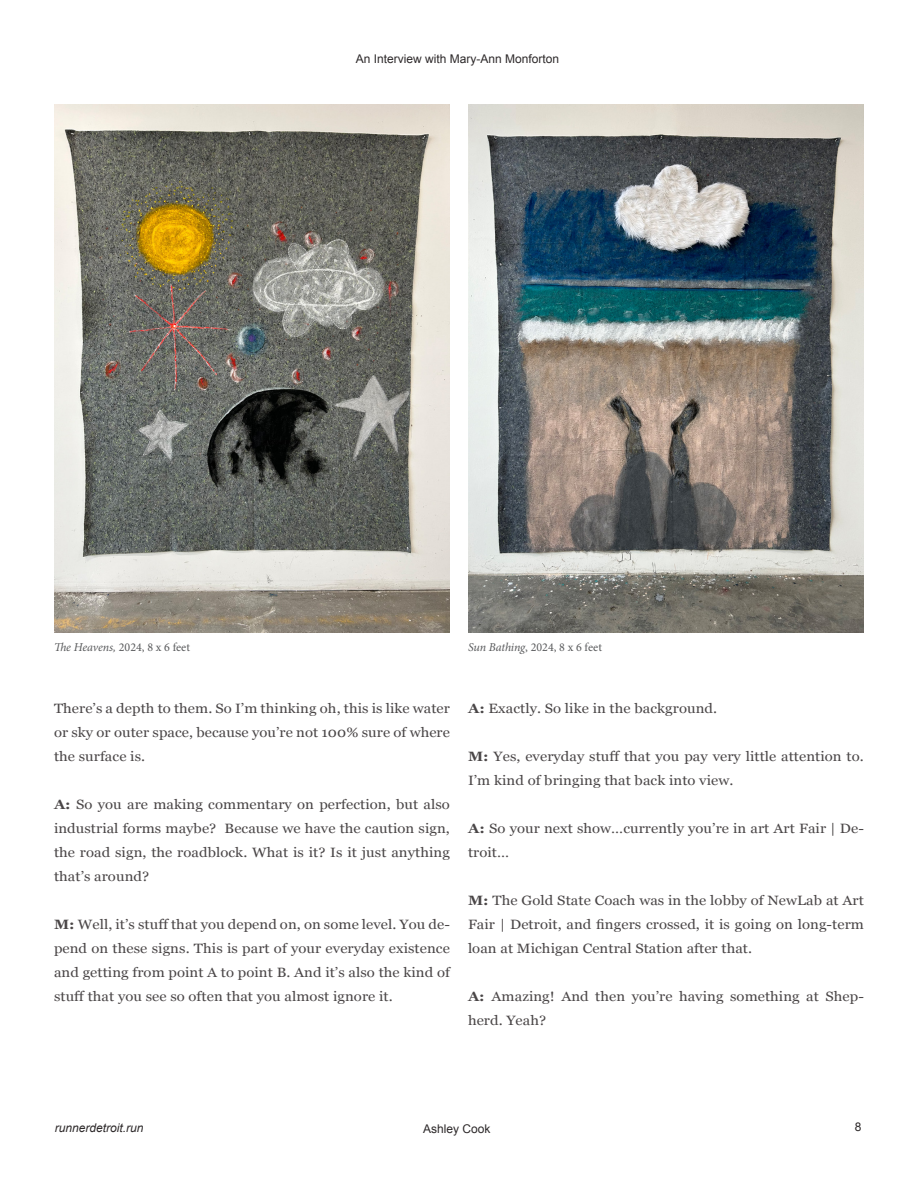
<style>
.page{position:relative;width:918px;height:1188px;background:#fff}
.page>*{position:absolute;margin:0;border:0;box-sizing:border-box;transform-origin:0 0}
.t1{font:13.5px/24px "Georgia";letter-spacing:.005em;color:#4a4647;text-align:justify;scale:1.1 1}
.t2{font:12px "Minion Pro";color:#58595b}
.t3{font:12px "Arial";color:#2d292a}
.t4{font:italic 12px "Arial";color:#2d292a}
.s1{font-style:italic}
.s2{font-weight:700}
</style>
<div class="page">
<img style="left:54px;top:104px;width:396px;height:528px">
<img style="left:468px;top:104px;width:396px;height:528px">
<p class="t3" style="left:356px;top:51px;width:205px">An Interview with Mary-Ann Monforton</p>
<p class="t2" style="left:54px;top:639px;width:138px"><span class="s1">The Heavens,</span> 2024, 8 x 6 feet</p>
<p class="t2" style="left:468px;top:639px;width:136px"><span class="s1">Sun Bathing</span>, 2024, 8 x 6 feet</p>
<p class="t1" style="left:54px;top:696px;width:361px">There’s a depth to them. So I’m thinking oh, this is like water or sky or outer space, because you’re not 100% sure of where the surface is.</p>
<p class="t1" style="left:54px;top:792px;width:361px"><span class="s2">A:</span> So you are making commentary on perfection, but also industrial forms maybe? Because we have the caution sign, the road sign, the roadblock. What is it? Is it just anything that’s around?</p>
<p class="t1" style="left:54px;top:912px;width:362px"><span class="s2">M:</span> Well, it’s stuff that you depend on, on some level. You de&shy;pend on these signs. This is part of your everyday existence and getting from point A to point B. And it’s also the kind of stuff that you see so often that you almost ignore it.</p>
<p class="t1" style="left:468px;top:695px;width:228px"><span class="s2">A:</span> Exactly. So like in the background.</p>
<p class="t1" style="left:468px;top:743px;width:361px"><span class="s2">M:</span> Yes, everyday stuff that you pay very little attention to.<br>I’m kind of bringing that back into view.</p>
<p class="t1" style="left:468px;top:815px;width:361px"><span class="s2">A:</span> So your next show…currently you’re in art Art Fair | De&shy;troit…</p>
<p class="t1" style="left:468px;top:887px;width:361px"><span class="s2">M:</span> The Gold State Coach was in the lobby of NewLab at Art Fair | Detroit, and fingers crossed, it is going on long-term loan at Michigan Central Station after that.</p>
<p class="t1" style="left:468px;top:983px;width:361px"><span class="s2">A:</span> Amazing! And then you’re having something at Shep&shy;herd. Yeah?</p>
<p class="t4" style="left:55px;top:1120px;width:90px">runnerdetroit.run</p>
<p class="t3" style="left:855px;top:1119px;width:8px">8</p>
<p class="t3" style="left:423px;top:1121px;width:69px">Ashley Cook</p>
</div>
